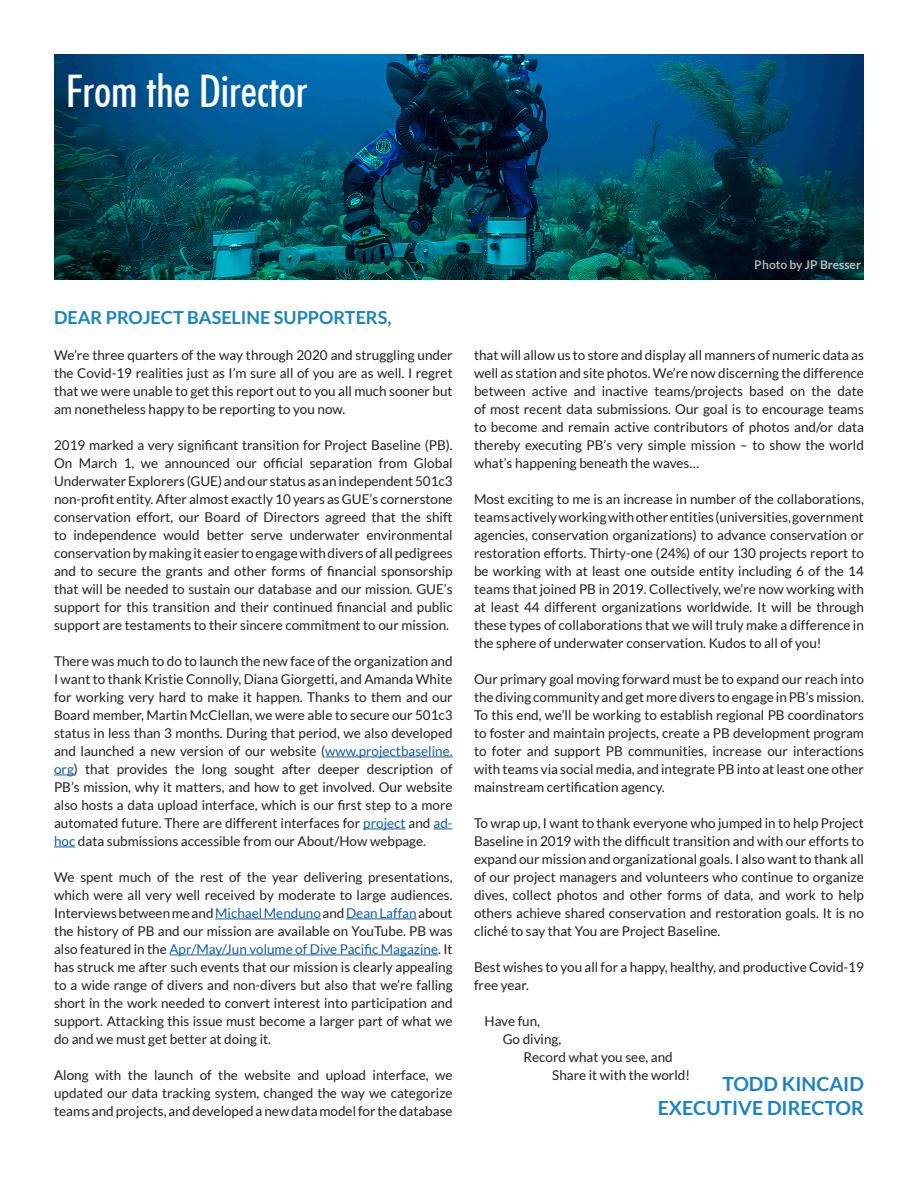
<style>
.page{position:relative;width:918px;height:1188px;background:#fff}
.page>*{position:absolute;margin:0;border:0;box-sizing:border-box;transform-origin:0 0}
.t1{font:500 condensed 45px "Futura BT";letter-spacing:-.005em;color:#fff}
.t2{font:700 19.5px "Lato";color:#1983c5}
.t3{font:700 18px "Lato";color:#1784c3}
.t4{font:13.5px/18px "Lato";color:#231f20;text-align:justify}
.t5{font:700 12px "Lato";color:#fff}
.s1{color:#175d9e}
</style>
<div class="page">
<img style="left:54px;top:54px;width:810px;height:225px">
<hr style="left:325px;top:757px;width:128px;height:1px;background:#175d9e">
<svg style="left:54px;top:775px;width:20px;height:1px"></svg>
<hr style="left:363px;top:829px;width:43px;height:1px;background:#175d9e">
<svg style="left:434px;top:829px;width:19px;height:1px"></svg>
<svg style="left:54px;top:847px;width:21px;height:1px"></svg>
<hr style="left:215px;top:919px;width:106px;height:1px;background:#175d9e">
<hr style="left:346px;top:919px;width:71px;height:1px;background:#175d9e">
<hr style="left:169px;top:955px;width:269px;height:1px;background:#175d9e">
<p class="t1" style="left:66px;top:63px;width:243px">From the Director</p>
<p class="t3" style="left:54px;top:307px;width:339px">DEAR PROJECT BASELINE SUPPORTERS,</p>
<p class="t4" style="left:54px;top:346px;width:400px">We’re three quarters of the way through 2020 and struggling under the Covid-19 realities just as I’m sure all of you are as well. I regret that we were unable to get this report out to you all much sooner but am nonetheless happy to be reporting to you now.</p>
<p class="t4" style="left:54px;top:436px;width:400px">2019 marked a very significant transition for Project Baseline (PB).<br>On March 1, we announced our official separation from Global Underwater Explorers (GUE) and our status as an independent 501c3 non-profit entity. After almost exactly 10 years as GUE’s cornerstone conservation effort, our Board of Directors agreed that the shift to independence would better serve underwater environmental conservation by making it easier to engage with divers of all pedigrees and to secure the grants and other forms of financial sponsorship that will be needed to sustain our database and our mission. GUE’s support for this transition and their continued financial and public support are testaments to their sincere commitment to our mission.</p>
<p class="t4" style="left:54px;top:652px;width:400px">There was much to do to launch the new face of the organization and I want to thank Kristie Connolly, Diana Giorgetti, and Amanda White for working very hard to make it happen. Thanks to them and our Board member, Martin McClellan, we were able to secure our 501c3 status in less than 3 months. During that period, we also developed and launched a new version of our website (<span class="s1">www.projectbaseline. org</span>) that provides the long sought after deeper description of PB’s mission, why it matters, and how to get involved. Our website also hosts a data upload interface, which is our first step to a more automated future. There are different interfaces for <span class="s1">project</span> and <span class="s1">ad&shy;hoc</span> data submissions accessible from our About/How webpage.</p>
<p class="t4" style="left:54px;top:868px;width:400px">We spent much of the rest of the year delivering presentations, which were all very well received by moderate to large audiences.<br>Interviews between me and <span class="s1">Michael Menduno</span> and <span class="s1">Dean Laffan</span> about the history of PB and our mission are available on YouTube. PB was also featured in the <span class="s1">Apr/May/Jun volume of Dive Pacific Magazine</span>. It has struck me after such events that our mission is clearly appealing to a wide range of divers and non-divers but also that we’re falling short in the work needed to convert interest into participation and support. Attacking this issue must become a larger part of what we do and we must get better at doing it.</p>
<p class="t4" style="left:54px;top:1066px;width:400px">Along with the launch of the website and upload interface, we updated our data tracking system, changed the way we categorize teams and projects, and developed a new data model for the database</p>
<p class="t5" style="left:755px;top:257px;width:108px">Photo by JP Bresser</p>
<p class="t4" style="left:474px;top:346px;width:391px">that will allow us to store and display all manners of numeric data as well as station and site photos. We’re now discerning the difference between active and inactive teams/projects based on the date of most recent data submissions. Our goal is to encourage teams to become and remain active contributors of photos and/or data thereby executing PB’s very simple mission – to show the world what’s happening beneath the waves…</p>
<p class="t4" style="left:474px;top:490px;width:391px">Most exciting to me is an increase in number of the collaborations, teams actively working with other entities (universities, government agencies, conservation organizations) to advance conservation or restoration efforts. Thirty-one (24%) of our 130 projects report to be working with at least one outside entity including 6 of the 14 teams that joined PB in 2019. Collectively, we’re now working with at least 44 different organizations worldwide. It will be through these types of collaborations that we will truly make a difference in the sphere of underwater conservation. Kudos to all of you!</p>
<p class="t4" style="left:474px;top:670px;width:391px">Our primary goal moving forward must be to expand our reach into the diving community and get more divers to engage in PB’s mission.<br>To this end, we’ll be working to establish regional PB coordinators to foster and maintain projects, create a PB development program to foter and support PB communities, increase our interactions with teams via social media, and integrate PB into at least one other mainstream certification agency.</p>
<p class="t4" style="left:474px;top:814px;width:391px">To wrap up, I want to thank everyone who jumped in to help Project Baseline in 2019 with the difficult transition and with our efforts to expand our mission and organizational goals. I also want to thank all of our project managers and volunteers who continue to organize dives, collect photos and other forms of data, and work to help others achieve shared conservation and restoration goals. It is no cliché to say that You are Project Baseline.</p>
<p class="t4" style="left:474px;top:958px;width:391px">Best wishes to you all for a happy, healthy, and productive Covid-19 free year.</p>
<p class="t4" style="left:484px;top:1012px;width:57px">Have fun,</p>
<p class="t4" style="left:503px;top:1030px;width:60px">Go diving,</p>
<p class="t4" style="left:524px;top:1048px;width:151px">Record what you see, and</p>
<p class="t4" style="left:552px;top:1066px;width:139px">Share it with the world!</p>
<p class="t2" style="left:723px;top:1073px;width:143px">TODD KINCAID</p>
<p class="t2" style="left:658px;top:1096px;width:208px">EXECUTIVE DIRECTOR</p>
</div>
